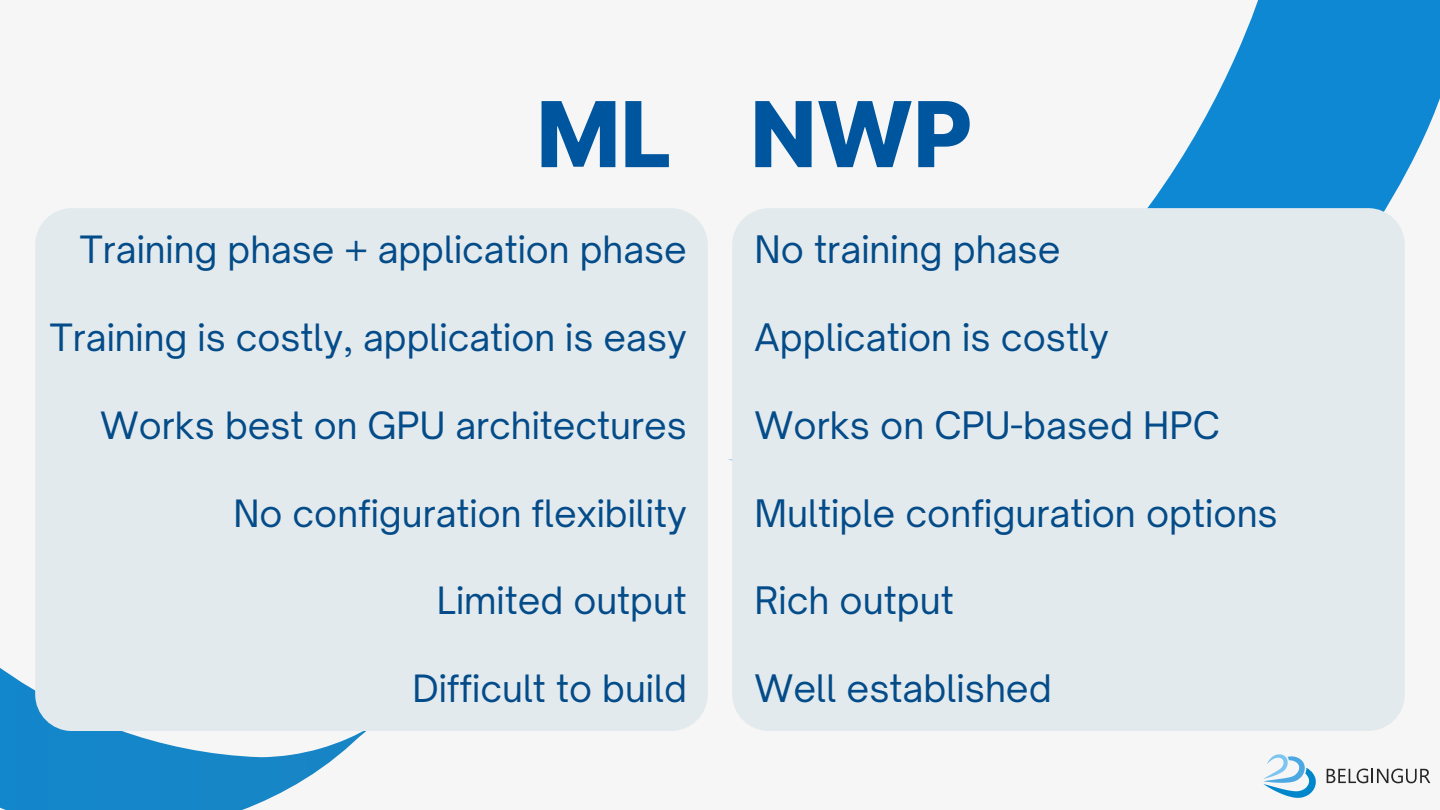
<style>
.page{position:relative;width:1440px;height:810px;background:#f6f6f6}
.page>*{position:absolute;margin:0;border:0;box-sizing:border-box;transform-origin:0 0}
.t1{font:800 90.8px "Inter";color:#00569e}
.t2{font:36.3px "Open Sauce One";color:#044c89}
.t3{font:36px "Open Sauce One";color:#044c89}
</style>
<div class="page">
<svg style="left:692px;top:0;width:748px;height:645px"></svg>
<svg style="left:0;top:668px;width:367px;height:142px;fill:#1586ca"></svg>
<div style="left:35px;top:208px;width:672px;height:523px;background:#e3eaed;border-radius:37px"></div>
<div style="left:732px;top:208px;width:672px;height:523px;background:#e3eaed;border-radius:37px"></div>
<svg style="left:1327px;top:769px;width:103px;height:14px"></svg>
<svg style="left:1263px;top:754px;width:53px;height:44px"></svg>
<p class="t1" style="left:537px;top:79px;width:437px">ML NWP</p>
<h1 class="t3" style="left:80px;top:227px;width:608px">Training phase + application phase</h1>
<p class="t2" style="left:755px;top:227px;width:308px">No training phase</p>
<p class="t3" style="left:50px;top:315px;width:638px">Training is costly, application is easy</p>
<p class="t2" style="left:755px;top:315px;width:356px">Application is costly</p>
<p class="t3" style="left:100px;top:403px;width:588px">Works best on GPU architectures</p>
<p class="t2" style="left:755px;top:403px;width:467px">Works on CPU-based HPC</p>
<p class="t3" style="left:233px;top:491px;width:455px">No configuration flexibility</p>
<p class="t2" style="left:755px;top:490px;width:525px">Multiple configuration options</p>
<p class="t3" style="left:437px;top:578px;width:251px">Limited output</p>
<p class="t2" style="left:755px;top:578px;width:201px">Rich output</p>
<p class="t3" style="left:412px;top:666px;width:276px">Difficult to build</p>
<p class="t2" style="left:755px;top:666px;width:299px">Well established</p>
</div>
